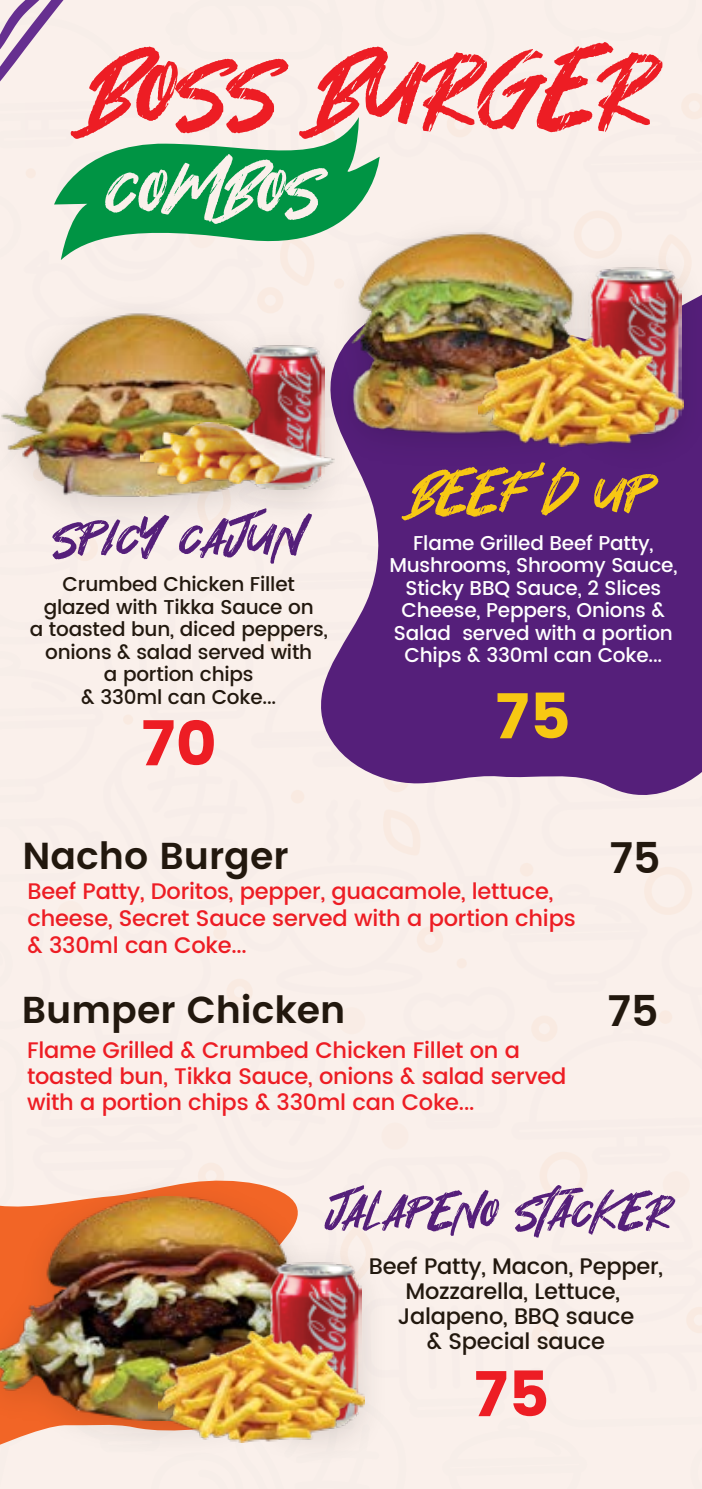
<style>
.page{position:relative;width:702px;height:1489px;background:#fff}
.page>*{position:absolute;margin:0;border:0;box-sizing:border-box;transform-origin:0 0}
.t1{font:120px "Hey November";letter-spacing:.02em;color:#ed1d24}
.t2{font:83.75px "Hey November";letter-spacing:.02em;color:#faf0eb}
.t3{font:66.25px "Hey November";letter-spacing:.02em;color:#f7c813}
.t4{font:700 62.5px "Poppins";color:#ed1d24}
.t5{font:700 62.5px "Poppins";color:#f7c813}
.t6{font:60px "Hey November";letter-spacing:.02em;color:#551f7a}
.t7{font:54.75px "Hey November";letter-spacing:.02em;color:#551f7a}
.t8{font:600 42.5px "Poppins";color:#22180e}
.t9{font:600 37.5px "Poppins";color:#22180e}
.t10{font:500 22.5px/26px "Poppins";letter-spacing:-.01em;color:#ed1d24}
.t11{font:500 22.5px/25px "Poppins";letter-spacing:-.01em;color:#22180e;text-align:center}
.t12{font:500 20px/22.5px "Poppins";letter-spacing:-.01em;color:#fff;text-align:center}
.t13{font:500 20px/22.5px "Poppins";letter-spacing:-.01em;color:#22180e;text-align:center}
</style>
<div class="page">
<div style="left:0;top:0;width:702px;height:1488px;background:#faf0eb"></div>
<svg style="left:54px;top:117px;width:325px;height:143px;background:#69ba8a"></svg>
<svg style="left:317px;top:480px;width:385px;height:337px;background:#71428d"></svg>
<img style="left:310px;top:199px;width:307px;height:281px">
<img style="left:351px;top:230px;width:227px;height:212px">
<img style="left:545px;top:232px;width:157px;height:251px">
<img style="left:587px;top:264px;width:94px;height:72px">
<img style="left:478px;top:336px;width:206px;height:111px">
<img style="left:0;top:1159px;width:376px;height:311px">
<img style="left:0;top:1196px;width:335px;height:224px">
<img style="left:227px;top:1227px;width:176px;height:251px">
<img style="left:268px;top:1259px;width:93px;height:71px">
<img style="left:158px;top:1330px;width:206px;height:112px">
<img style="left:304px;top:309px;width:63px;height:231px">
<img style="left:304px;top:343px;width:20px;height:147px">
<img style="left:0;top:279px;width:304px;height:266px">
<img style="left:2px;top:313px;width:267px;height:188px">
<img style="left:140px;top:422px;width:194px;height:62px">
<h1 class="t1" style="left:89px;top:24px;width:566px">BOSS BURGER</h1>
<h2 class="t2" style="left:106px;top:144px;width:216px">COMBOS</h2>
<h3 class="t6" style="left:54px;top:504px;width:249px">SPICY CAJUN</h3>
<p class="t13" style="left:30px;top:573px;width:299px">Crumbed Chicken Fillet glazed with Tikka Sauce on<br>a toasted bun, diced peppers, onions &amp; salad served with<br>a portion chips<br>&amp; 330ml can Coke...</p>
<h3 class="t4" style="left:141px;top:707px;width:77px">70</h3>
<h3 class="t3" style="left:411px;top:457px;width:242px">BEEF’D UP</h3>
<p class="t12" style="left:389px;top:532px;width:289px">Flame Grilled Beef Patty,<br>Mushrooms, Shroomy Sauce,<br>Sticky BBQ Sauce, 2 Slices<br>Cheese, Peppers, Onions &amp;<br>Salad served with a portion<br>Chips &amp; 330ml can Coke...</p>
<h3 class="t5" style="left:495px;top:680px;width:77px">75</h3>
<h3 class="t9" style="left:22px;top:827px;width:267px">Nacho Burger</h3>
<h3 class="t8" style="left:609px;top:825px;width:53px">75</h3>
<p class="t10" style="left:28px;top:878px;width:549px;line-height:26.8px">Beef Patty, Doritos, pepper, guacamole, lettuce, cheese, Secret Sauce served with a portion chips &amp; 330ml can Coke...</p>
<h3 class="t9" style="left:22px;top:981px;width:325px">Bumper Chicken</h3>
<h3 class="t8" style="left:607px;top:979px;width:53px">75</h3>
<p class="t10" style="left:27px;top:1037px;width:541px">Flame Grilled &amp; Crumbed Chicken Fillet on a toasted bun, Tikka Sauce, onions &amp; salad served with a portion chips &amp; 330ml can Coke...</p>
<h3 class="t7" style="left:328px;top:1181px;width:344px">JALAPENO STACKER</h3>
<p class="t11" style="left:369px;top:1253px;width:296px">Beef Patty, Macon, Pepper,<br>Mozzarella, Lettuce,<br>Jalapeno, BBQ sauce<br>&amp; Special sauce</p>
<h3 class="t4" style="left:473px;top:1357px;width:77px">75</h3>
</div>
